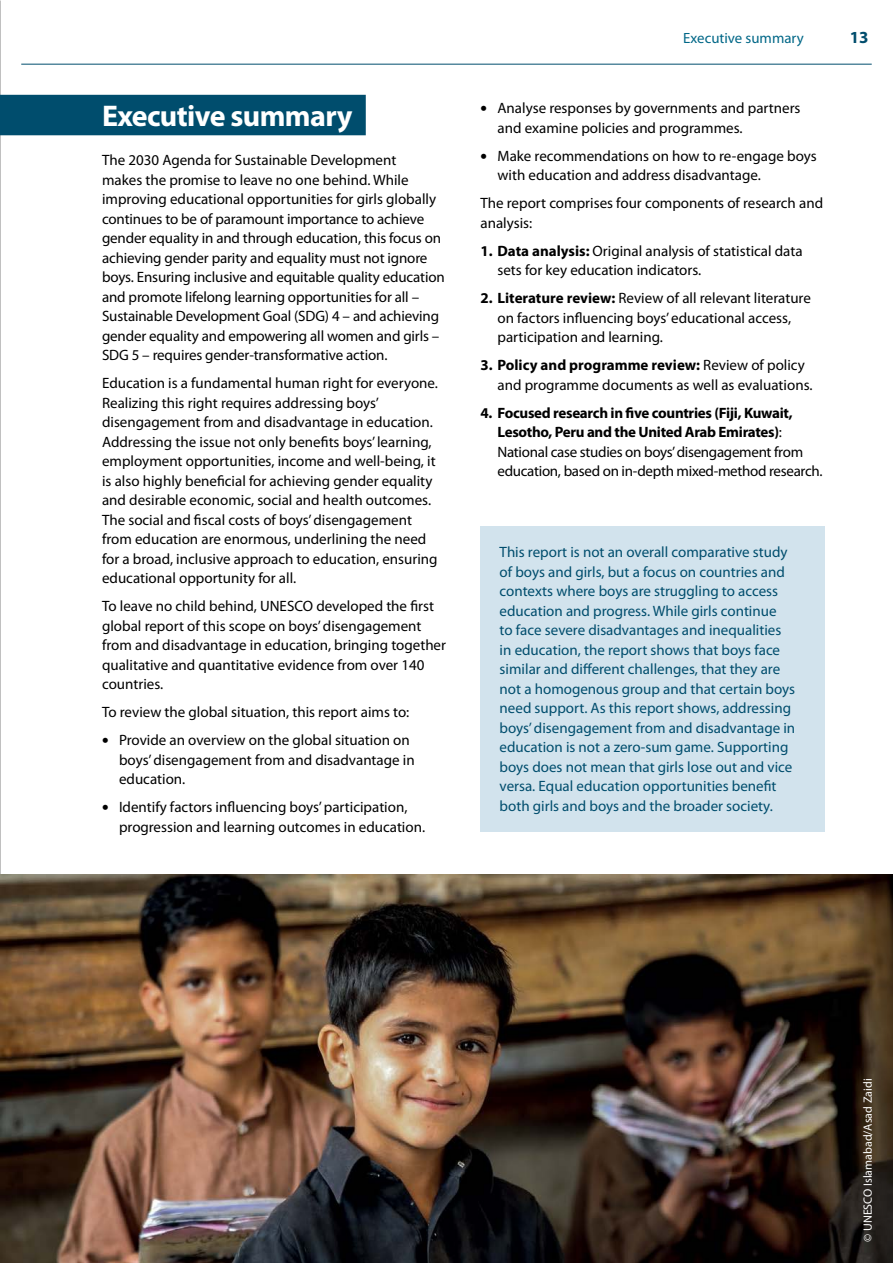
<style>
.page{position:relative;width:893px;height:1263px;background:#fff}
.page>*{position:absolute;margin:0;border:0;box-sizing:border-box;transform-origin:0 0}
.t1{font:700 30px "Myriad Pro";letter-spacing:-.02em;color:#fff}
.t2{font:700 16.95px "Myriad Pro";color:#004d6d}
.t3{font:15px/19.5px "Myriad Pro";color:#000}
.t4{font:15px/19.5px "Myriad Pro";color:#004d6d}
.t5{font:15px/19.5px "Myriad Pro";letter-spacing:-.02em;color:#000}
.t6{font:14.85px "Myriad Pro";color:#006787}
.t7{font:12px "Myriad Pro";color:#fff}
.s1{font-weight:900;font-size:18px}
.s2{font-weight:700}
</style>
<div class="page">
<hr style="left:21px;top:64px;width:851px;height:1px;background:#004d6d">
<img style="left:0;top:0;width:1px;height:874px">
<img style="left:0;top:874px;width:893px;height:389px">
<div style="left:0;top:95px;width:366px;height:40px;background:#004d6d"></div>
<div style="left:480px;top:527px;width:345px;height:305px;background:#d2e3ed"></div>
<h1 class="t1" style="left:102px;top:96px;width:252px">Executive summary</h1>
<p class="t3" style="left:102px;top:150px;width:344px">The 2030 Agenda for Sustainable Development<br>makes the promise to leave no one behind. While improving educational opportunities for girls globally continues to be of paramount importance to achieve gender equality in and through education, this focus on achieving gender parity and equality must not ignore boys. Ensuring inclusive and equitable quality education and promote lifelong learning opportunities for all – Sustainable Development Goal (SDG) 4 – and achieving gender equality and empowering all women and girls – SDG 5 – requires gender-transformative action.</p>
<p class="t3" style="left:102px;top:373px;width:337px">Education is a fundamental human right for everyone.<br>Realizing this right requires addressing boys’ disengagement from and disadvantage in education.<br>Addressing the issue not only benefits boys’ learning, employment opportunities, income and well-being, it is also highly beneficial for achieving gender equality and desirable economic, social and health outcomes.<br>The social and fiscal costs of boys’ disengagement from education are enormous, underlining the need for a broad, inclusive approach to education, ensuring educational opportunity for all.</p>
<p class="t3" style="left:102px;top:596px;width:345px">To leave no child behind, UNESCO developed the first global report of this scope on boys’ disengagement from and disadvantage in education, bringing together qualitative and quantitative evidence from over 140 countries.</p>
<p class="t3" style="left:102px;top:702px;width:309px">To review the global situation, this report aims to:</p>
<p class="t3" style="left:119px;top:730px;width:297px;text-indent:-17px"><span class="s1">•</span> Provide an overview on the global situation on boys’ disengagement from and disadvantage in education.</p>
<p class="t3" style="left:119px;top:797px;width:308px;text-indent:-17px"><span class="s1">•</span> Identify factors influencing boys’ participation, progression and learning outcomes in education.</p>
<p class="t6" style="left:683px;top:28px;width:122px">Executive summary</p>
<p class="t2" style="left:850px;top:26px;width:20px">13</p>
<p class="t3" style="left:497px;top:98px;width:305px;text-indent:-17px"><span class="s1">•</span> Analyse responses by governments and partners and examine policies and programmes.</p>
<p class="t3" style="left:497px;top:146px;width:321px;text-indent:-17px"><span class="s1">•</span> Make recommendations on how to re-engage boys with education and address disadvantage.</p>
<p class="t3" style="left:480px;top:193px;width:344px">The report comprises four components of research and analysis:</p>
<p class="t3" style="left:497px;top:241px;width:307px;text-indent:-17px"><span class="s2">1. Data analysis:</span> Original analysis of statistical data sets for key education indicators.</p>
<p class="t3" style="left:497px;top:288px;width:315px;text-indent:-17px"><span class="s2">2. Literature review:</span> Review of all relevant literature on factors influencing boys’ educational access, participation and learning.</p>
<p class="t3" style="left:497px;top:355px;width:316px;text-indent:-17px"><span class="s2">3. Policy and programme review:</span> Review of policy and programme documents as well as evaluations.</p>
<p class="t5" style="left:497px;top:403px;width:327px;text-indent:-17px"><span class="s2">4. Focused research in five countries (Fiji, Kuwait, Lesotho, Peru and the United Arab Emirates)</span>:<br>National case studies on boys’ disengagement from education, based on in-depth mixed-method research.</p>
<p class="t4" style="left:500px;top:542px;width:297px">This report is not an overall comparative study of boys and girls, but a focus on countries and contexts where boys are struggling to access education and progress. While girls continue<br>to face severe disadvantages and inequalities in education, the report shows that boys face similar and different challenges, that they are not a homogenous group and that certain boys need support. As this report shows, addressing boys’ disengagement from and disadvantage in education is not a zero-sum game. Supporting boys does not mean that girls lose out and vice versa. Equal education opportunities benefit both girls and boys and the broader society.</p>
<p class="t7" style="left:860px;top:1242px;width:165px;rotate:-90deg">© UNESCO Islamabad/Asad Zaidi</p>
</div>
